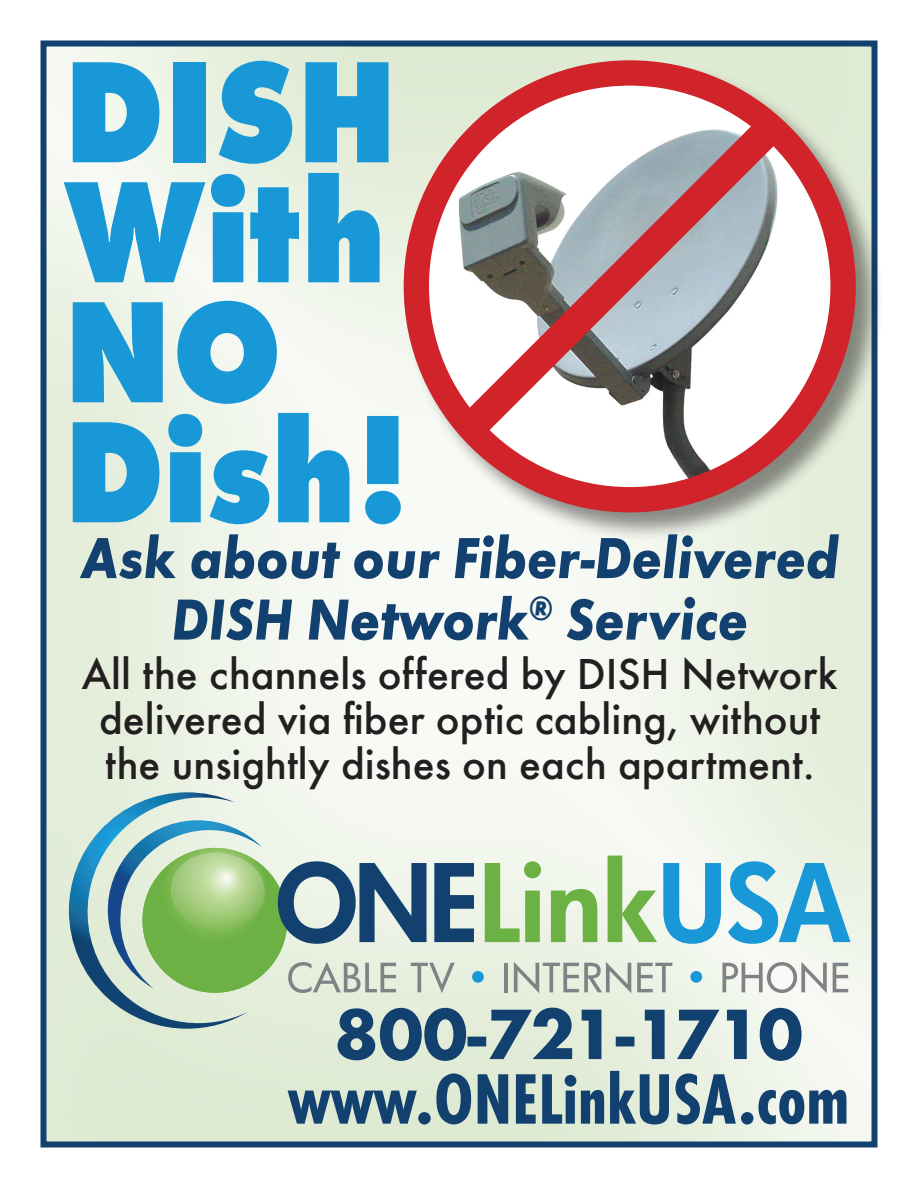
<style>
.page{position:relative;width:918px;height:1188px;background:#fff}
.page>*{position:absolute;margin:0;border:0;box-sizing:border-box;transform-origin:0 0}
.t1{font:800 150px/120px "Futura T";letter-spacing:-.005em;color:#1898d6;scale:.9 1}
.t2{font:italic 700 60px/61.5px "Futura T";color:#124170;text-align:center;scale:.9 1}
.t3{font:500 45px/45px "Futura T";color:#231f20;text-align:center}
</style>
<div class="page">
<div style="left:40px;top:40px;width:838px;height:1108px;background:#fff;opacity:.8"></div>
<div style="left:40px;top:40px;width:838px;height:1108px;border:6px solid #124170"></div>
<svg style="left:288px;top:1071px;width:558px;height:54px;background:#8aa3ad"></svg>
<svg style="left:69px;top:790px;width:782px;height:271px"></svg>
<div style="left:403px;top:59px;width:482px;height:483px;background:#231f20;opacity:.5"></div>
<svg style="left:416px;top:73px;width:427px;height:427px"></svg>
<img style="left:459px;top:464px;width:335px;height:36px">
<div style="left:404px;top:60px;width:452px;height:452px;border:25px solid #d1232a;border-radius:50%"></div>
<svg style="left:435px;top:90px;width:374px;height:374px"></svg>
<p class="t1" style="left:64px;top:51px;width:387px">DISH<br>With<br>NO<br>Dish!</p>
<p class="t2" style="left:81px;top:527px;width:844px">Ask about our Fiber-Delivered<br>DISH Network<sup>®</sup> Service</p>
<p class="t3" style="left:82px;top:651px;width:757px">All the channels offered by DISH Network delivered via fiber optic cabling, without the unsightly dishes on each apartment.</p>
</div>
